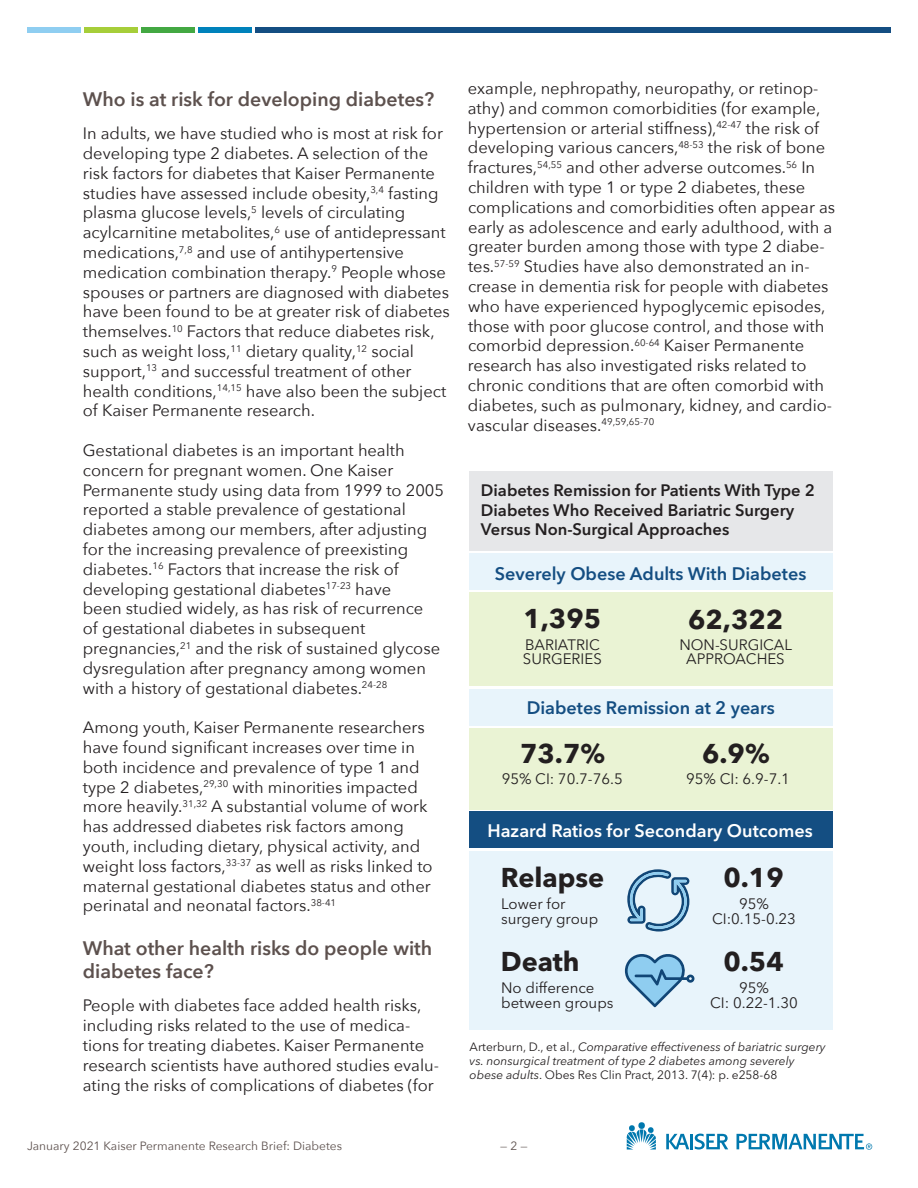
<style>
.page{position:relative;width:918px;height:1188px;background:#fff}
.page>*{position:absolute;margin:0;border:0;box-sizing:border-box;transform-origin:0 0}
.Fig_Label_1{font:700 27px "Avenir Next LT Pro";color:#231f20}
.subhead_H3{font:600 19.5px/23.4px "Avenir Next";color:#5d514e}
.Fig_Caption{font:600 18px "Avenir Next LT Pro";color:#144e82}
.Fig_Caption-2{font:600 18px "Avenir Next LT Pro";color:#fff}
.Body_SpaceAfter{font:16.5px/19.8px "Avenir Next";color:#231f20}
.Body_Text{font:16.5px/19.8px "Avenir Next";color:#231f20}
.Fig_Caption-3{font:600 16.5px/19.5px "Avenir Next LT Pro";color:#231f20}
.Fig_Label_2{font:15px/15px "Avenir Next LT Pro";color:#231f20}
.Fig_Source{font:italic 12px/14.4px "Avenir Next LT Pro";color:#231f20}
.t1{font:12px "Avenir Next";color:#5d514e}
.s1{font-style:normal}
</style>
<div class="page">
<div style="left:27px;top:27px;width:54px;height:5px;background:#8fcef1"></div>
<div style="left:84px;top:27px;width:54px;height:5px;background:#a6ce39"></div>
<div style="left:141px;top:27px;width:54px;height:5px;background:#43a842"></div>
<div style="left:198px;top:27px;width:54px;height:5px;background:#0082bb"></div>
<div style="left:255px;top:27px;width:636px;height:5px;background:#144e82"></div>
<svg style="left:627px;top:1125px;width:29px;height:25px"></svg>
<div style="left:638px;top:1122px;width:7px;height:7px;background:#0078ae;border-radius:50%"></div>
<hr style="left:690px;top:1134px;width:3px;height:15px;background:#0078ae">
<svg style="left:666px;top:1134px;width:23px;height:15px"></svg>
<svg style="left:695px;top:1134px;width:33px;height:16px"></svg>
<svg style="left:737px;top:1134px;width:135px;height:16px"></svg>
<div style="left:469px;top:553px;width:364px;height:37px;background:#e8f4fb"></div>
<div style="left:469px;top:472px;width:364px;height:79px;background:#e6e7e9"></div>
<div style="left:469px;top:592px;width:364px;height:94px;background:#eaf3d4"></div>
<div style="left:469px;top:729px;width:364px;height:81px;background:#eaf3d4"></div>
<div style="left:469px;top:689px;width:364px;height:36px;background:#e8f4fb"></div>
<div style="left:469px;top:812px;width:364px;height:36px;background:#144e82"></div>
<div style="left:469px;top:851px;width:364px;height:179px;background:#e8f4fb"></div>
<svg style="left:625px;top:954px;width:69px;height:53px"></svg>
<svg style="left:627px;top:869px;width:62px;height:63px"></svg>
<h3 class="subhead_H3" style="left:83px;top:87px;width:353px">Who is at risk for developing diabetes?</h3>
<p class="Body_SpaceAfter" style="left:83px;top:123px;width:368px">In adults, we have studied who is most at risk for developing type 2 diabetes. A selection of the risk factors for diabetes that Kaiser Permanente studies have assessed include obesity,<sup>3,4</sup> fasting plasma glucose levels,<sup>5</sup> levels of circulating acylcarnitine metabolites,<sup>6</sup> use of antidepressant medications,<sup>7,8</sup> and use of antihypertensive medication combination therapy.<sup>9</sup> People whose spouses or partners are diagnosed with diabetes have been found to be at greater risk of diabetes themselves.<sup>10</sup> Factors that reduce diabetes risk, such as weight loss,<sup>11</sup> dietary quality,<sup>12</sup> social support,<sup>13</sup> and successful treatment of other health conditions,<sup>14,15</sup> have also been the subject of Kaiser Permanente research.</p>
<p class="Body_SpaceAfter" style="left:83px;top:440px;width:363px">Gestational diabetes is an important health concern for pregnant women. One Kaiser Permanente study using data from 1999 to 2005 reported a stable prevalence of gestational diabetes among our members, after adjusting for the increasing prevalence of preexisting diabetes.<sup>16</sup> Factors that increase the risk of developing gestational diabetes<sup>17-23</sup> have<br>been studied widely, as has risk of recurrence<br>of gestational diabetes in subsequent pregnancies,<sup>21</sup> and the risk of sustained glycose dysregulation after pregnancy among women with a history of gestational diabetes.<sup>24-28</sup></p>
<p class="Body_SpaceAfter" style="left:83px;top:717px;width:351px">Among youth, Kaiser Permanente researchers have found significant increases over time in both incidence and prevalence of type 1 and type 2 diabetes,<sup>29,30</sup> with minorities impacted more heavily.<sup>31,32</sup> A substantial volume of work has addressed diabetes risk factors among youth, including dietary, physical activity, and weight loss factors,<sup>33-37</sup> as well as risks linked to maternal gestational diabetes status and other perinatal and neonatal factors.<sup>38-41</sup></p>
<h3 class="subhead_H3" style="left:83px;top:936px;width:351px">What other health risks do people with diabetes face?</h3>
<p class="Body_Text" style="left:83px;top:995px;width:358px">People with diabetes face added health risks, including risks related to the use of medica&shy;tions for treating diabetes. Kaiser Permanente research scientists have authored studies evalu&shy;ating the risks of complications of diabetes (for</p>
<p class="Body_Text" style="left:468px;top:78px;width:369px">example, nephropathy, neuropathy, or retinop&shy;athy) and common comorbidities (for example, hypertension or arterial stiffness),<sup>42-47</sup> the risk of developing various cancers,<sup>48-53</sup> the risk of bone fractures,<sup>54,55</sup> and other adverse outcomes.<sup>56</sup> In children with type 1 or type 2 diabetes, these complications and comorbidities often appear as early as adolescence and early adulthood, with a greater burden among those with type 2 diabe&shy;tes.<sup>57-59</sup> Studies have also demonstrated an in&shy;crease in dementia risk for people with diabetes who have experienced hypoglycemic episodes, those with poor glucose control, and those with comorbid depression.<sup>60-64</sup> Kaiser Permanente research has also investigated risks related to chronic conditions that are often comorbid with diabetes, such as pulmonary, kidney, and cardio&shy;vascular diseases.<sup>49,59,65-70</sup></p>
<p class="Fig_Caption-3" style="left:481px;top:480px;width:336px">Diabetes Remission for Patients With Type 2<br>Diabetes Who Received Bariatric Surgery<br>Versus Non-Surgical Approaches</p>
<p class="Fig_Caption" style="left:495px;top:562px;width:313px">Severely Obese Adults With Diabetes</p>
<p class="Fig_Label_1" style="left:523px;top:602px;width:79px">1,395</p>
<p class="Fig_Label_2" style="left:523px;top:638px;width:80px;line-height:14.4px">BARIATRIC<br>SURGERIES</p>
<p class="Fig_Label_1" style="left:688px;top:603px;width:97px">62,322</p>
<p class="Fig_Label_2" style="left:679px;top:638px;width:114px;line-height:14.4px;text-align:center">NON-SURGICAL<br>APPROACHES</p>
<p class="Fig_Caption" style="left:527px;top:697px;width:249px">Diabetes Remission at 2 years</p>
<p class="Fig_Label_1" style="left:520px;top:737px;width:87px">73.7%</p>
<p class="Fig_Label_2" style="left:502px;top:771px;width:123px">95% CI: 70.7-76.5</p>
<p class="Fig_Label_1" style="left:702px;top:737px;width:69px">6.9%</p>
<p class="Fig_Label_2" style="left:686px;top:771px;width:105px">95% CI: 6.9-7.1</p>
<p class="Fig_Caption-2" style="left:487px;top:820px;width:327px">Hazard Ratios for Secondary Outcomes</p>
<p class="Fig_Label_1" style="left:501px;top:861px;width:105px">Relapse</p>
<p class="Fig_Label_2" style="left:501px;top:897px;width:99px">Lower for surgery group</p>
<p class="Fig_Label_1" style="left:723px;top:861px;width:62px">0.19</p>
<p class="Fig_Label_2" style="left:712px;top:897px;width:86px;text-align:center">95%<br>CI:0.15-0.23</p>
<p class="Fig_Label_1" style="left:501px;top:945px;width:80px">Death</p>
<p class="Fig_Label_2" style="left:501px;top:981px;width:114px">No difference between groups</p>
<p class="Fig_Label_1" style="left:723px;top:945px;width:62px">0.54</p>
<p class="Fig_Label_2" style="left:710px;top:981px;width:89px;text-align:center">95%<br>CI: 0.22-1.30</p>
<p class="Fig_Source" style="left:470px;top:1039px;width:358px"><span class="s1">Arterburn, D., et al.,</span> Comparative effectiveness of bariatric surgery vs. nonsurgical treatment of type 2 diabetes among severely obese adults<span class="s1">. Obes Res Clin Pract, 2013. 7(4): p. e258-68</span></p>
<p class="t1" style="left:27px;top:1135px;width:317px">January 2021 Kaiser Permanente Research Brief: Diabetes</p>
<p class="t1" style="left:500px;top:1135px;width:29px">— 2 —</p>
</div>
